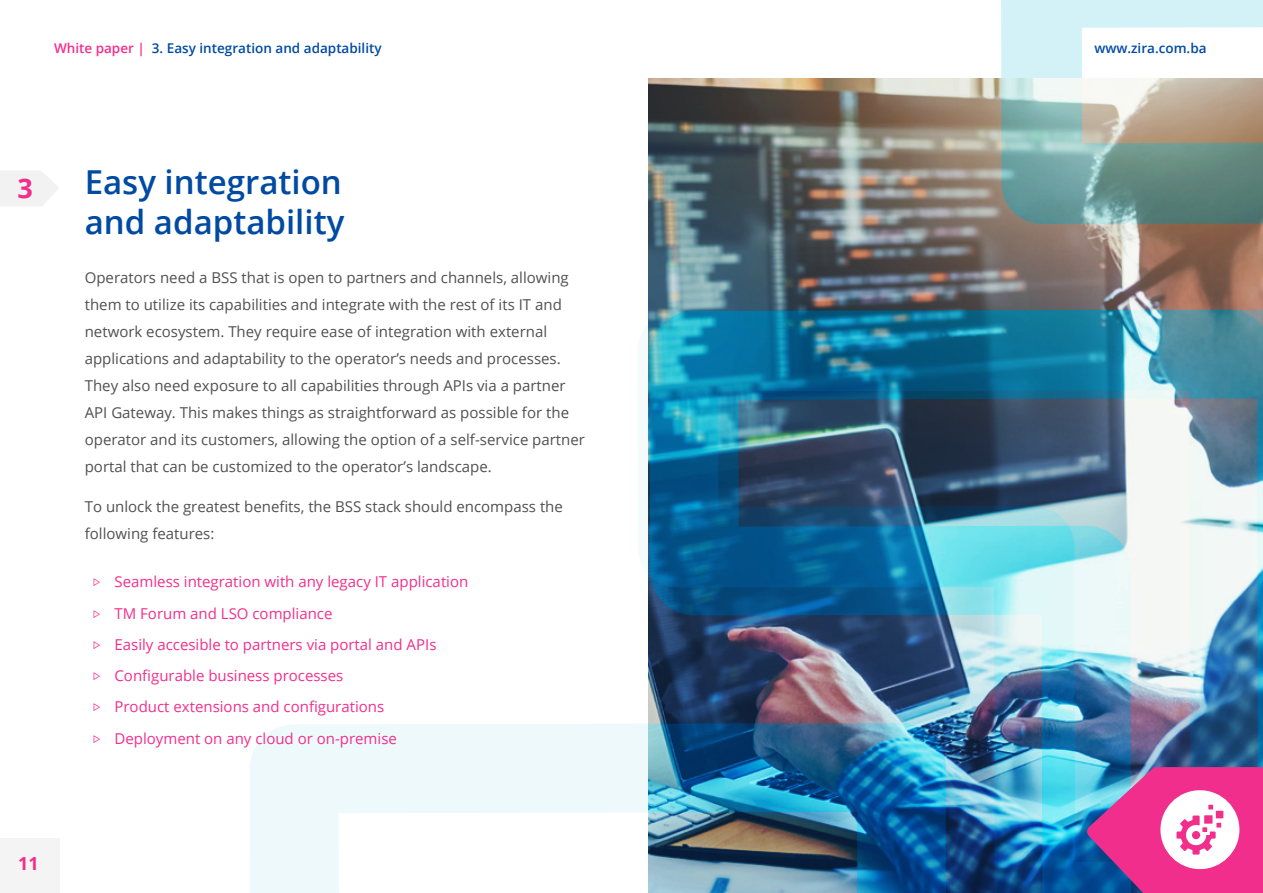
<style>
.page{position:relative;width:1263px;height:893px;background:#fff}
.page>*{position:absolute;margin:0;border:0;box-sizing:border-box;transform-origin:0 0}
.t1{font:600 33px/39.6px "Open Sans";color:#004aa3}
.t2{font:700 27px "Open Sans";color:#f22e8c}
.t3{font:700 18px "Open Sans";color:#f22e8c}
.t4{font:15px/27px "Open Sans";color:#505050}
.t5{font:15px/31.2px "Open Sans";color:#f22e8c}
.t6{font:600 13.5px "Open Sans";color:#004aa3}
.s1{color:#f22e8c}
</style>
<div class="page">
<svg style="left:0;top:171px;width:58px;height:35px"></svg>
<div style="left:17px;top:177px;width:18px;height:23px;background:#f2f2f2"></div>
<div style="left:0;top:839px;width:60px;height:54px;background:#f2f2f2"></div>
<img style="left:648px;top:78px;width:353px;height:231px">
<svg style="left:1001px;top:0;width:262px;height:309px"></svg>
<svg style="left:250px;top:723px;width:399px;height:170px;fill:#edf9fb"></svg>
<img style="left:649px;top:309px;width:614px;height:584px">
<svg style="left:1087px;top:767px;width:176px;height:126px"></svg>
<p class="t6" style="left:54px;top:38px;width:329px"><span class="s1">White paper |</span> 3. Easy integration and adaptability</p>
<h2 class="t2" style="left:17px;top:169px;width:17px">3</h2>
<p class="t3" style="left:18px;top:850px;width:22px">11</p>
<h1 class="t1" style="left:85px;top:162px;width:261px">Easy integration and adaptability</h1>
<p class="t4" style="left:85px;top:264px;width:502px">Operators need a BSS that is open to partners and channels, allowing them to utilize its capabilities and integrate with the rest of its IT and network ecosystem. They require ease of integration with external applications and adaptability to the operator’s needs and processes.<br>They also need exposure to all capabilities through APIs via a partner API Gateway. This makes things as straightforward as possible for the operator and its customers, allowing the option of a self-service partner portal that can be customized to the operator’s landscape.</p>
<p class="t4" style="left:85px;top:493px;width:480px">To unlock the greatest benefits, the BSS stack should encompass the following features:</p>
<p class="t5" style="left:114px;top:566px;width:355px">Seamless integration with any legacy IT application TM Forum and LSO compliance<br>Easily accesible to partners via portal and APIs Configurable business processes<br>Product extensions and configurations Deployment on any cloud or on-premise</p>
<p class="t6" style="left:1094px;top:38px;width:114px">www.zira.com.ba</p>
</div>
